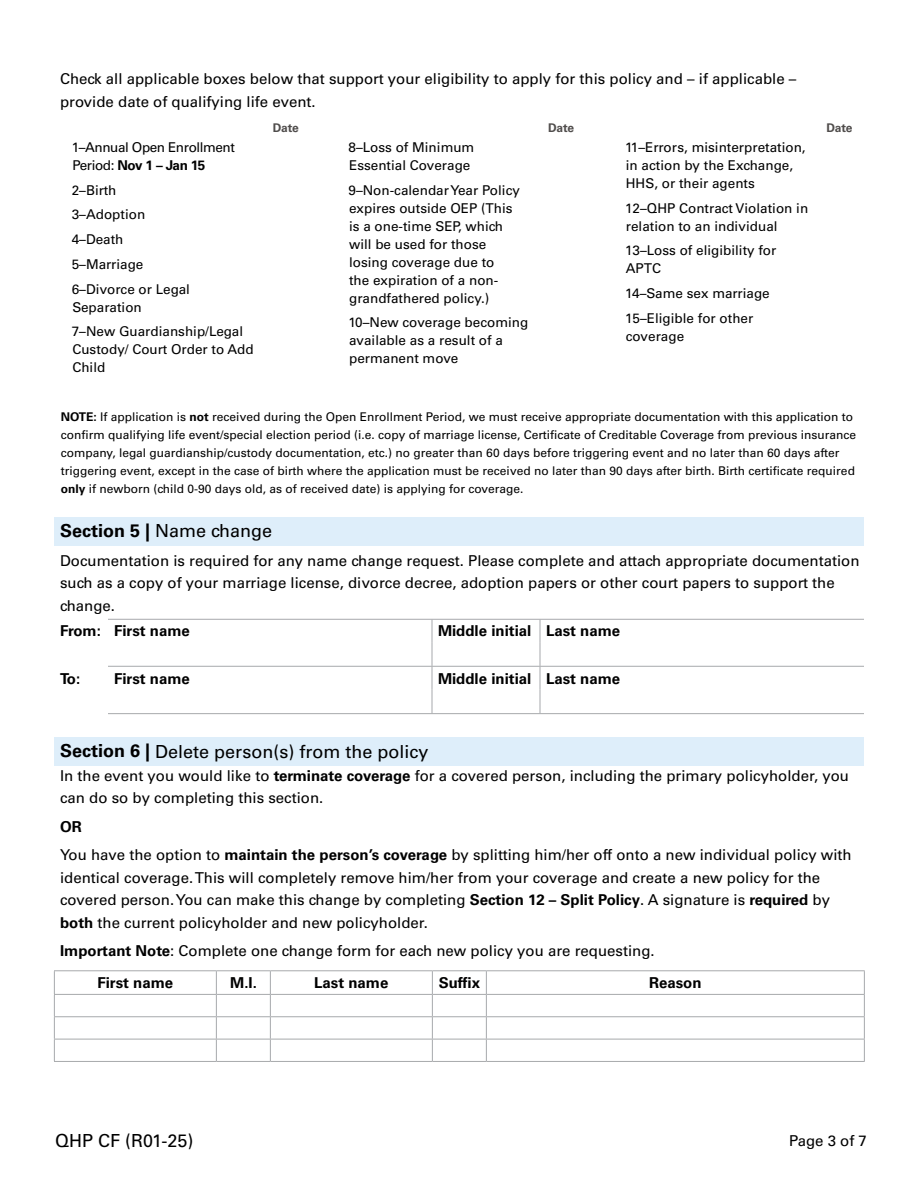
<style>
.page{position:relative;width:918px;height:1188px;background:#fff}
.page>*{position:absolute;margin:0;border:0;box-sizing:border-box;transform-origin:0 0}
.Numbered_Sections{font:18px "Univers LT Std";color:#000}
.t1{font:15px/22.5px "Univers LT Std";color:#000}
.form_field_row_-_after_bp_text_medium{font:700 15px "Univers LT Std";color:#000}
.Lables{font:700 15px "Univers LT Std";color:#000}
.checklist_columns{font:13.5px/18px "Univers LT Std";color:#000}
.checklist_columns-2{font:13.5px/18px "Univers LT Std";letter-spacing:-.03em;color:#000}
.t2{font:12px/18px "Univers LT Std";color:#000}
.t3{font:700 12px "Univers LT Std";letter-spacing:-.02em;color:#504d4c}
.s1{font-weight:700}
</style>
<div class="page">
<div style="left:54px;top:517px;width:810px;height:28px;background:#deeefa"></div>
<div style="left:54px;top:738px;width:810px;height:28px;background:#deeefa"></div>
<hr style="left:108px;top:619px;width:324px;height:1px;background:#a7a9ac">
<hr style="left:432px;top:619px;width:108px;height:1px;background:#a7a9ac">
<hr style="left:540px;top:619px;width:324px;height:1px;background:#a7a9ac">
<hr style="left:108px;top:666px;width:324px;height:1px;background:#a7a9ac">
<hr style="left:432px;top:666px;width:108px;height:1px;background:#a7a9ac">
<hr style="left:540px;top:666px;width:324px;height:1px;background:#a7a9ac">
<hr style="left:108px;top:713px;width:324px;height:1px;background:#a7a9ac">
<hr style="left:432px;top:713px;width:108px;height:1px;background:#a7a9ac">
<hr style="left:540px;top:713px;width:324px;height:1px;background:#a7a9ac">
<svg style="left:540px;top:620px;width:1px;height:93px"></svg>
<svg style="left:432px;top:620px;width:1px;height:93px"></svg>
<hr style="left:54px;top:970px;width:162px;height:1px;background:#a7a9ac">
<hr style="left:216px;top:970px;width:54px;height:1px;background:#a7a9ac">
<hr style="left:270px;top:970px;width:162px;height:1px;background:#a7a9ac">
<hr style="left:432px;top:970px;width:54px;height:1px;background:#a7a9ac">
<hr style="left:486px;top:970px;width:379px;height:1px;background:#a7a9ac">
<hr style="left:54px;top:994px;width:162px;height:1px;background:#a7a9ac">
<hr style="left:216px;top:994px;width:54px;height:1px;background:#a7a9ac">
<hr style="left:270px;top:994px;width:162px;height:1px;background:#a7a9ac">
<hr style="left:432px;top:994px;width:54px;height:1px;background:#a7a9ac">
<hr style="left:486px;top:994px;width:379px;height:1px;background:#a7a9ac">
<hr style="left:54px;top:1016px;width:162px;height:1px;background:#a7a9ac">
<hr style="left:216px;top:1016px;width:54px;height:1px;background:#a7a9ac">
<hr style="left:270px;top:1016px;width:162px;height:1px;background:#a7a9ac">
<hr style="left:432px;top:1016px;width:54px;height:1px;background:#a7a9ac">
<hr style="left:486px;top:1016px;width:379px;height:1px;background:#a7a9ac">
<hr style="left:54px;top:1039px;width:162px;height:1px;background:#a7a9ac">
<hr style="left:216px;top:1039px;width:54px;height:1px;background:#a7a9ac">
<svg style="left:216px;top:971px;width:1px;height:90px"></svg>
<hr style="left:270px;top:1039px;width:162px;height:1px;background:#a7a9ac">
<svg style="left:270px;top:971px;width:1px;height:90px"></svg>
<hr style="left:432px;top:1039px;width:54px;height:1px;background:#a7a9ac">
<svg style="left:432px;top:971px;width:1px;height:90px"></svg>
<hr style="left:486px;top:1039px;width:379px;height:1px;background:#a7a9ac">
<svg style="left:486px;top:971px;width:1px;height:90px"></svg>
<svg style="left:864px;top:971px;width:1px;height:90px"></svg>
<hr style="left:54px;top:1061px;width:162px;height:1px;background:#a7a9ac">
<hr style="left:216px;top:1061px;width:54px;height:1px;background:#a7a9ac">
<hr style="left:270px;top:1061px;width:162px;height:1px;background:#a7a9ac">
<hr style="left:432px;top:1061px;width:54px;height:1px;background:#a7a9ac">
<hr style="left:486px;top:1061px;width:379px;height:1px;background:#a7a9ac">
<svg style="left:54px;top:971px;width:1px;height:90px"></svg>
<p class="t1" style="left:60px;top:68px;width:738px">Check all applicable boxes below that support your eligibility to apply for this policy and – if applicable – provide date of qualifying life event.</p>
<p class="checklist_columns-2" style="left:72px;top:138px;width:165px">1–Annual Open Enrollment<br>Period: <span class="s1">Nov 1 – Jan 15</span></p>
<p class="checklist_columns" style="left:72px;top:181px;width:46px">2–Birth</p>
<p class="checklist_columns" style="left:72px;top:206px;width:75px">3–Adoption</p>
<p class="checklist_columns" style="left:72px;top:230px;width:53px">4–Death</p>
<p class="checklist_columns" style="left:72px;top:255px;width:73px">5–Marriage</p>
<p class="checklist_columns" style="left:72px;top:280px;width:120px">6–Divorce or Legal<br>Separation</p>
<p class="checklist_columns" style="left:72px;top:323px;width:183px">7–New Guardianship/Legal<br>Custody/ Court Order to Add<br>Child</p>
<p class="t3" style="left:273px;top:120px;width:28px">Date</p>
<p class="t3" style="left:548px;top:120px;width:28px">Date</p>
<p class="t3" style="left:826px;top:120px;width:28px">Date</p>
<p class="checklist_columns" style="left:349px;top:138px;width:127px">8–Loss of Minimum<br>Essential Coverage</p>
<p class="checklist_columns" style="left:349px;top:181px;width:173px">9–Non-calendar Year Policy expires outside OEP (This is a one-time SEP, which will be used for those losing coverage due to<br>the expiration of a non&shy;grandfathered policy.)</p>
<p class="checklist_columns" style="left:349px;top:314px;width:181px">10–New coverage becoming available as a result of a permanent move</p>
<p class="checklist_columns" style="left:625px;top:138px;width:182px">11–Errors, misinterpretation, in action by the Exchange,<br>HHS, or their agents</p>
<p class="checklist_columns" style="left:625px;top:199px;width:184px">12–QHP Contract Violation in relation to an individual</p>
<p class="checklist_columns" style="left:625px;top:242px;width:153px">13–Loss of eligibility for<br>APTC</p>
<p class="checklist_columns" style="left:625px;top:284px;width:146px">14–Same sex marriage</p>
<p class="checklist_columns" style="left:625px;top:309px;width:130px">15–Eligible for other coverage</p>
<p class="t2" style="left:61px;top:408px;width:797px"><span class="s1">NOTE:</span> If application is <span class="s1">not</span> received during the Open Enrollment Period, we must receive appropriate documentation with this application to confirm qualifying life event/special election period (i.e. copy of marriage license, Certificate of Creditable Coverage from previous insurance company, legal guardianship/custody documentation, etc.) no greater than 60 days before triggering event and no later than 60 days after triggering event, except in the case of birth where the application must be received no later than 90 days after birth. Birth certificate required <span class="s1">only</span> if newborn (child 0-90 days old, as of received date) is applying for coverage.</p>
<p class="Numbered_Sections" style="left:60px;top:520px;width:214px"><span class="s1">Section 5 |</span> Name change</p>
<p class="t1" style="left:60px;top:549px;width:801px">Documentation is required for any name change request. Please complete and attach appropriate documentation such as a copy of your marriage license, divorce decree, adoption papers or other court papers to support the change.</p>
<p class="form_field_row_-_after_bp_text_medium" style="left:60px;top:622px;width:42px">From:</p>
<p class="form_field_row_-_after_bp_text_medium" style="left:114px;top:622px;width:77px">First name</p>
<p class="form_field_row_-_after_bp_text_medium" style="left:438px;top:622px;width:95px">Middle initial</p>
<p class="Lables" style="left:546px;top:622px;width:76px">Last name</p>
<p class="form_field_row_-_after_bp_text_medium" style="left:60px;top:669px;width:22px">To:</p>
<p class="form_field_row_-_after_bp_text_medium" style="left:114px;top:669px;width:77px">First name</p>
<p class="form_field_row_-_after_bp_text_medium" style="left:438px;top:669px;width:95px">Middle initial</p>
<p class="Lables" style="left:546px;top:669px;width:76px">Last name</p>
<p class="Numbered_Sections" style="left:60px;top:741px;width:370px"><span class="s1">Section 6 |</span> Delete person(s) from the policy</p>
<p class="t1" style="left:60px;top:764px;width:790px">In the event you would like to <span class="s1">terminate coverage</span> for a covered person, including the primary policyholder, you can do so by completing this section.</p>
<p class="form_field_row_-_after_bp_text_medium" style="left:60px;top:817px;width:23px">OR</p>
<p class="t1" style="left:60px;top:844px;width:793px">You have the option to <span class="s1">maintain the person’s coverage</span> by splitting him/her off onto a new individual policy with identical coverage. This will completely remove him/her from your coverage and create a new policy for the covered person. You can make this change by completing <span class="s1">Section 12 – Split Policy</span>. A signature is <span class="s1">required</span> by <span class="s1">both</span> the current policyholder and new policyholder.</p>
<p class="t1" style="left:60px;top:940px;width:596px"><span class="s1">Important Note</span>: Complete one change form for each new policy you are requesting.</p>
<p class="form_field_row_-_after_bp_text_medium" style="left:97px;top:974px;width:77px">First name</p>
<p class="form_field_row_-_after_bp_text_medium" style="left:230px;top:974px;width:28px">M.I.</p>
<p class="form_field_row_-_after_bp_text_medium" style="left:314px;top:974px;width:76px">Last name</p>
<p class="form_field_row_-_after_bp_text_medium" style="left:439px;top:974px;width:43px">Suffix</p>
<p class="form_field_row_-_after_bp_text_medium" style="left:649px;top:974px;width:54px">Reason</p>
<p class="Numbered_Sections" style="left:55px;top:1130px;width:140px">QHP CF (R01-25)</p>
<p class="t1" style="left:789px;top:1130px;width:79px">Page 3 of 7</p>
</div>
